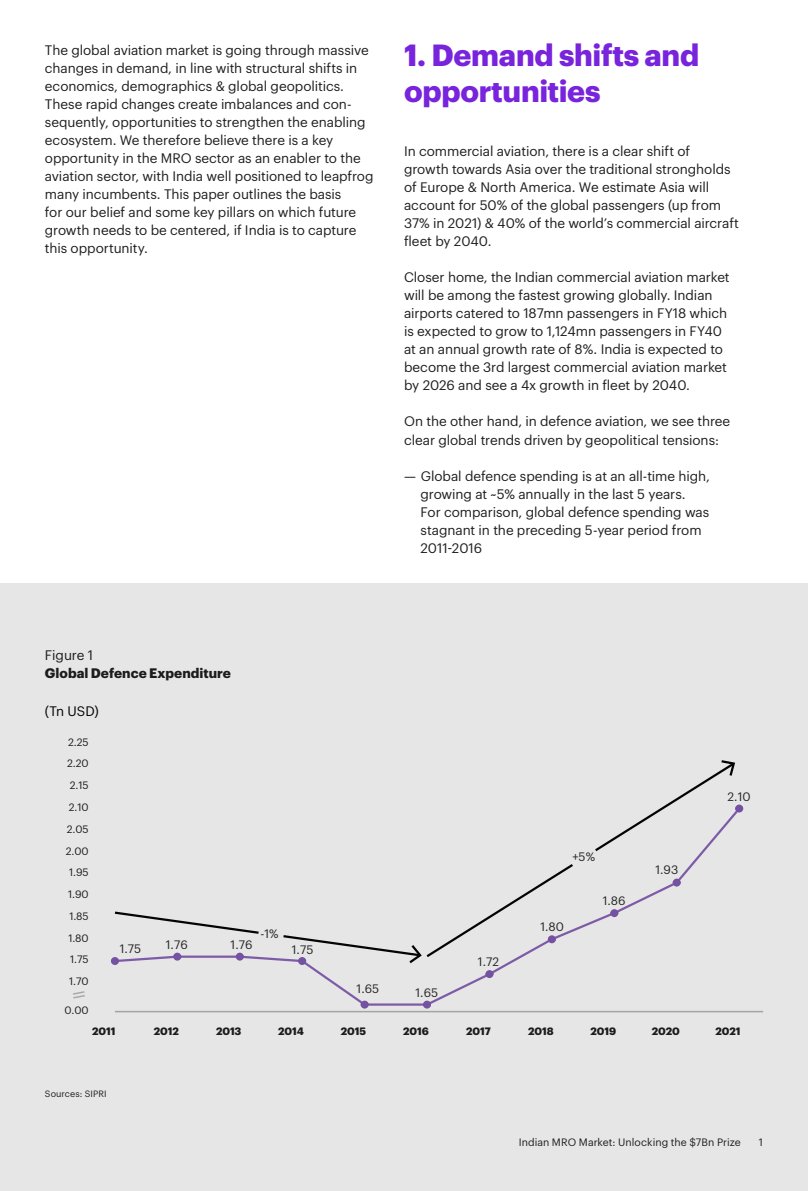
<style>
.page{position:relative;width:808px;height:1191px;background:#fff}
.page>*{position:absolute;margin:0;border:0;box-sizing:border-box;transform-origin:0 0}
._01_SectionTitle_1_2{font:700 30px/36px "Graphik";letter-spacing:-.01em;color:#7823dc}
._03_BodyCopy_9pt___1{font:13.5px/18px "Graphik";letter-spacing:-.005em;color:#1e1e1e}
.t1{font:700 13.5px/18px "Graphik";letter-spacing:.005em;color:#1c1c1c}
.t2{font:13.5px "Graphik";color:#040503}
.t3{font:12px "Graphik";letter-spacing:.005em;color:#252626}
.t4{font:10.5px/21.8px "Graphik";letter-spacing:-.01em;color:#1c1c1c;text-align:justify}
.t5{font:700 10.5px "Graphik";letter-spacing:-.01em;color:#1c1c1c}
.t6{font:10.5px "Graphik";letter-spacing:.005em;color:#1e1e1e}
.t7{font:9px "Graphik";letter-spacing:.015em;color:#1c1c1c}
.s1{font-weight:400}
</style>
<div class="page">
<div style="left:0;top:583px;width:808px;height:608px;background:#e6e6e6"></div>
<hr style="left:115px;top:1010px;width:648px;height:2px;background:#a5a4a4">
<svg style="left:112px;top:811px;width:630px;height:195px"></svg>
<div style="left:111px;top:957px;width:8px;height:8px;background:#7552a1;border-radius:50%"></div>
<div style="left:173px;top:952px;width:8px;height:8px;background:#7552a1;border-radius:50%"></div>
<div style="left:236px;top:952px;width:8px;height:8px;background:#7552a1;border-radius:50%"></div>
<div style="left:361px;top:1000px;width:8px;height:8px;background:#7552a1;border-radius:50%"></div>
<div style="left:423px;top:1000px;width:8px;height:8px;background:#7552a1;border-radius:50%"></div>
<div style="left:485px;top:970px;width:8px;height:8px;background:#7552a1;border-radius:50%"></div>
<div style="left:735px;top:804px;width:8px;height:8px;background:#7552a1;border-radius:50%"></div>
<svg style="left:73px;top:991px;width:12px;height:8px"></svg>
<svg style="left:281px;top:959px;width:141px;height:4px"></svg>
<svg style="left:112px;top:770px;width:624px;height:189px"></svg>
<svg style="left:721px;top:760px;width:14px;height:15px"></svg>
<p class="_03_BodyCopy_9pt___1" style="left:45px;top:40px;width:330px">The global aviation market is going through massive changes in demand, in line with structural shifts in economics, demographics &amp; global geopolitics.<br>These rapid changes create imbalances and con&shy;sequently, opportunities to strengthen the enabling ecosystem. We therefore believe there is a key opportunity in the MRO sector as an enabler to the aviation sector, with India well positioned to leapfrog many incumbents. This paper outlines the basis<br>for our belief and some key pillars on which future growth needs to be centered, if India is to capture this opportunity.</p>
<p class="_01_SectionTitle_1_2" style="left:404px;top:35px;width:297px">1. Demand shifts and opportunities</p>
<p class="_03_BodyCopy_9pt___1" style="left:404px;top:141px;width:336px">In commercial aviation, there is a clear shift of<br>growth towards Asia over the traditional strongholds of Europe &amp; North America. We estimate Asia will account for 50% of the global passengers (up from 37% in 2021) &amp; 40% of the world’s commercial aircraft fleet by 2040.</p>
<p class="_03_BodyCopy_9pt___1" style="left:404px;top:267px;width:327px">Closer home, the Indian commercial aviation market will be among the fastest growing globally. Indian airports catered to 187mn passengers in FY18 which is expected to grow to 1,124mn passengers in FY40 at an annual growth rate of 8%. India is expected to become the 3rd largest commercial aviation market by 2026 and see a 4x growth in fleet by 2040.</p>
<p class="_03_BodyCopy_9pt___1" style="left:404px;top:411px;width:328px">On the other hand, in defence aviation, we see three clear global trends driven by geopolitical tensions:</p>
<p class="_03_BodyCopy_9pt___1" style="left:420px;top:465px;width:291px;text-indent:-17px">— Global defence spending is at an all-time high, growing at ~5% annually in the last 5 years.<br>For comparison, global defence spending was stagnant in the preceding 5-year period from 2011-2016</p>
<p class="t1" style="left:45px;top:644px;width:188px"><span class="s1">Figure 1<br></span>Global Defence Expenditure</p>
<p class="t2" style="left:45px;top:700px;width:55px">(Tn USD)</p>
<p class="t4" style="left:67px;top:730px;width:23px">2.25<br>2.20<br>2.15</p>
<p class="t4" style="left:69px;top:795px;width:21px">2.10</p>
<p class="t4" style="left:67px;top:817px;width:23px">2.05</p>
<p class="t4" style="left:66px;top:839px;width:24px">2.00</p>
<p class="t4" style="left:69px;top:860px;width:21px">1.95</p>
<p class="t4" style="left:68px;top:882px;width:22px">1.90</p>
<p class="t4" style="left:69px;top:904px;width:21px">1.85</p>
<p class="t4" style="left:68px;top:926px;width:22px">1.80</p>
<p class="t4" style="left:70px;top:948px;width:20px">1.75</p>
<p class="t4" style="left:69px;top:969px;width:21px">1.70</p>
<p class="t4" style="left:65px;top:998px;width:26px">0.00</p>
<p class="t3" style="left:260px;top:924px;width:20px">-1%</p>
<p class="t3" style="left:166px;top:935px;width:24px">1.76</p>
<p class="t3" style="left:231px;top:935px;width:24px">1.76</p>
<p class="t3" style="left:120px;top:939px;width:23px">1.75</p>
<p class="t3" style="left:292px;top:940px;width:23px">1.75</p>
<p class="t3" style="left:357px;top:979px;width:24px">1.65</p>
<p class="t3" style="left:415px;top:983px;width:24px">1.65</p>
<p class="t3" style="left:478px;top:952px;width:23px">1.72</p>
<p class="t3" style="left:572px;top:847px;width:24px">+5%</p>
<p class="t3" style="left:540px;top:918px;width:25px">1.80</p>
<p class="t3" style="left:603px;top:891px;width:24px">1.86</p>
<p class="t3" style="left:655px;top:860px;width:24px">1.93</p>
<p class="t3" style="left:727px;top:787px;width:25px">2.10</p>
<p class="t5" style="left:92px;top:1023px;width:25px">2011</p>
<p class="t5" style="left:154px;top:1023px;width:27px">2012</p>
<p class="t5" style="left:216px;top:1023px;width:27px">2013</p>
<p class="t5" style="left:278px;top:1023px;width:27px">2014</p>
<p class="t5" style="left:341px;top:1023px;width:27px">2015</p>
<p class="t5" style="left:403px;top:1023px;width:27px">2016</p>
<p class="t5" style="left:466px;top:1023px;width:26px">2017</p>
<p class="t5" style="left:528px;top:1023px;width:27px">2018</p>
<p class="t5" style="left:590px;top:1023px;width:27px">2019</p>
<p class="t5" style="left:652px;top:1023px;width:30px">2020</p>
<p class="t5" style="left:716px;top:1023px;width:27px">2021</p>
<p class="t7" style="left:45px;top:1087px;width:63px">Sources: SIPRI</p>
<p class="t6" style="left:519px;top:1134px;width:224px">Indian MRO Market: Unlocking the $7Bn Prize</p>
<p class="t6" style="left:759px;top:1134px;width:6px">1</p>
</div>
